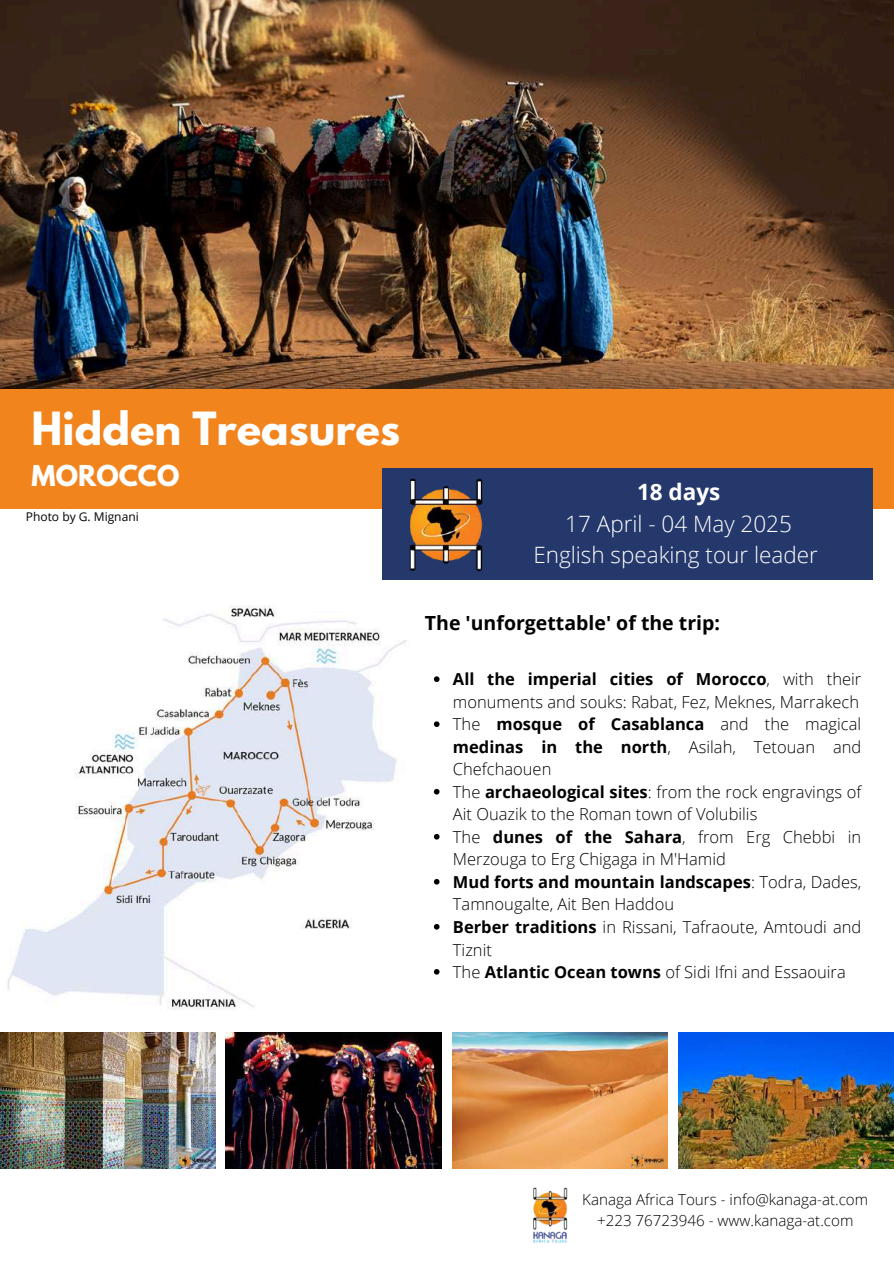
<style>
.page{position:relative;width:894px;height:1264px;background:#fff}
.page>*{position:absolute;margin:0;border:0;box-sizing:border-box;transform-origin:0 0}
.t1{font:700 40.5px "League Spartan";color:#fff}
.t2{font:700 25.5px "League Spartan";color:#fff}
.t3{font:300 22.5px/31.5px "Open Sans";color:#fff;text-align:center}
.t4{font:700 22.5px "Open Sans";color:#fff}
.t5{font:700 19.5px "Open Sans";color:#000}
.t6{font:300 16.5px/22.5px "Open Sans";color:#000}
.t7{font:300 15.15px/21px "Open Sans";color:#000;text-align:center}
.t8{font:12px "Open Sans";color:#000}
.s1{font-weight:700}
</style>
<div class="page">
<img style="left:0;top:1032px;width:215px;height:136px">
<img style="left:0;top:0;width:893px;height:389px">
<img style="left:226px;top:1032px;width:215px;height:136px">
<img style="left:452px;top:1032px;width:215px;height:136px">
<img style="left:678px;top:1032px;width:215px;height:136px">
<div style="left:0;top:389px;width:893px;height:119px;background:#f2841e"></div>
<div style="left:382px;top:468px;width:489px;height:111px;background:#25386b"></div>
<img style="left:533px;top:1187px;width:35px;height:56px">
<img style="left:395px;top:478px;width:101px;height:102px">
<img style="left:7px;top:605px;width:399px;height:405px">
<svg style="left:434px;top:676px;width:5px;height:6px"></svg>
<svg style="left:434px;top:721px;width:5px;height:6px"></svg>
<svg style="left:434px;top:789px;width:5px;height:5px"></svg>
<svg style="left:434px;top:834px;width:5px;height:5px"></svg>
<svg style="left:434px;top:879px;width:5px;height:5px"></svg>
<svg style="left:434px;top:924px;width:5px;height:5px"></svg>
<svg style="left:434px;top:969px;width:5px;height:5px"></svg>
<h1 class="t1" style="left:32px;top:409px;width:370px">Hidden Treasures</h1>
<h2 class="t2" style="left:32px;top:463px;width:149px">MOROCCO</h2>
<p class="t8" style="left:26px;top:508px;width:114px">Photo by G. Mignani</p>
<h3 class="t4" style="left:637px;top:476px;width:85px">18 days</h3>
<h3 class="t3" style="left:533px;top:507px;width:286px">17 April - 04 May 2025<br>English speaking tour leader</h3>
<p class="t5" style="left:425px;top:609px;width:296px">The 'unforgettable' of the trip:</p>
<p class="t6" style="left:453px;top:667px;width:410px"><span class="s1">All the imperial cities of Morocco</span>, with their monuments and souks: Rabat, Fez, Meknes, Marrakech The <span class="s1">mosque of Casablanca</span> and the magical <span class="s1">medinas in the north</span>, Asilah, Tetouan and Chefchaouen<br>The <span class="s1">archaeological sites</span>: from the rock engravings of Ait Ouazik to the Roman town of Volubilis<br>The <span class="s1">dunes of the Sahara</span>, from Erg Chebbi in Merzouga to Erg Chigaga in M'Hamid<br><span class="s1">Mud forts and mountain landscapes</span>: Todra, Dades, Tamnougalte, Ait Ben Haddou<br><span class="s1">Berber traditions</span> in Rissani, Tafraoute, Amtoudi and Tiznit<br>The <span class="s1">Atlantic Ocean towns</span> of Sidi Ifni and Essaouira</p>
<p class="t7" style="left:582px;top:1188px;width:287px">Kanaga Africa Tours - info@kanaga-at.com +223 76723946 - www.kanaga-at.com</p>
</div>
